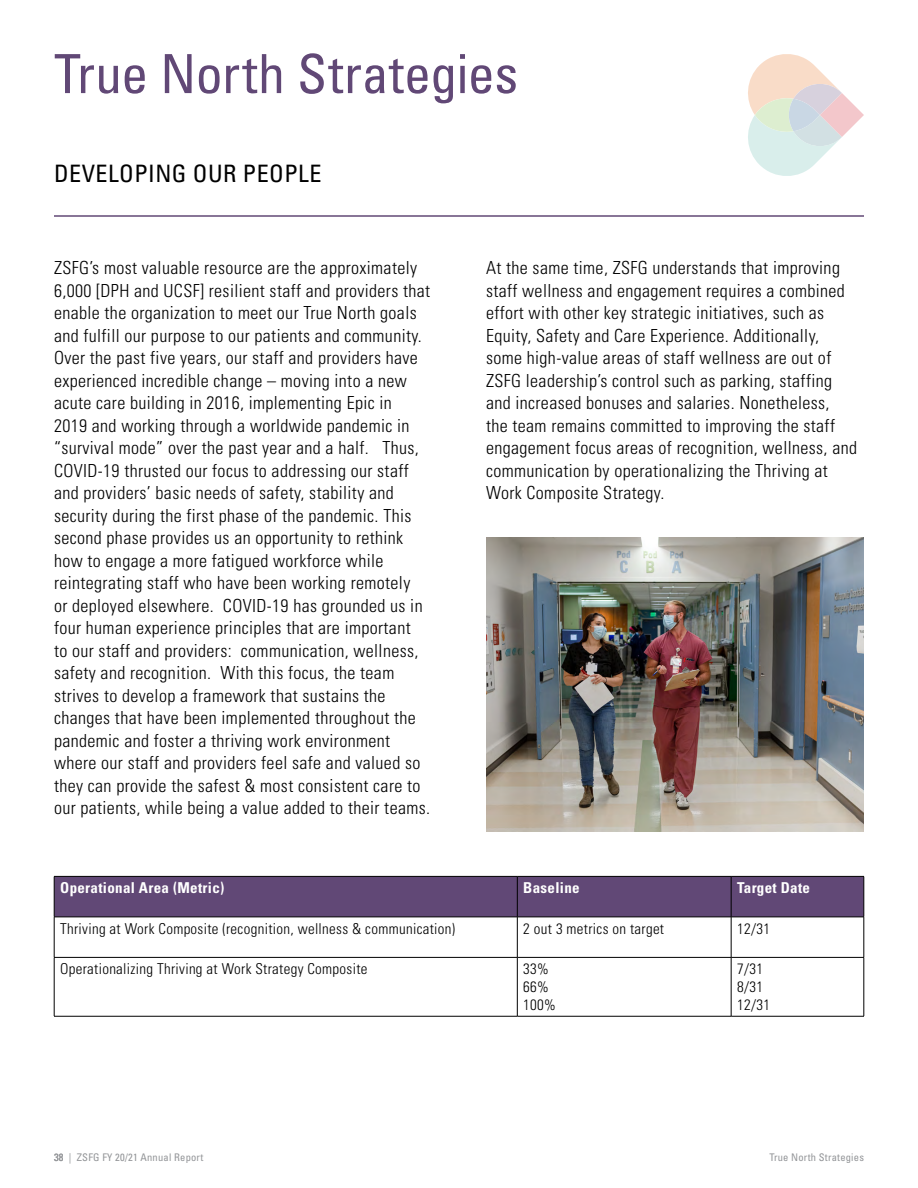
<style>
.page{position:relative;width:918px;height:1188px;background:#fff}
.page>*{position:absolute;margin:0;border:0;box-sizing:border-box;transform-origin:0 0}
.t1{font:condensed 54px "Univers LT Std";letter-spacing:-.005em;color:#614876}
.Subhead_in_TOC{font:condensed 24px "Univers LT Std";letter-spacing:.02em;color:#000}
.t2{font:300 condensed 18px/22.5px "Univers LT Std";letter-spacing:.02em;color:#000}
.table_text{font:300 condensed 15px/18px "Univers LT Std";letter-spacing:.02em;color:#000}
.table_header{font:700 condensed 15px "Univers LT Std";letter-spacing:.02em;color:#fff}
.t3{font:condensed 10.5px "Univers LT Std";letter-spacing:.02em;color:#939598}
</style>
<div class="page">
<hr style="left:54px;top:215px;width:810px;height:2px;background:#614876">
<svg style="left:748px;top:54px;width:116px;height:122px"></svg>
<img style="left:486px;top:538px;width:378px;height:294px">
<div style="left:55px;top:877px;width:809px;height:40px;background:#614876"></div>
<hr style="left:54px;top:876px;width:463px;height:1px;background:#000">
<hr style="left:54px;top:877px;width:1px;height:40px;background:#000">
<hr style="left:517px;top:876px;width:214px;height:1px;background:#000">
<hr style="left:517px;top:877px;width:1px;height:40px;background:#000">
<hr style="left:731px;top:876px;width:133px;height:1px;background:#000">
<hr style="left:731px;top:877px;width:1px;height:40px;background:#000">
<hr style="left:864px;top:877px;width:1px;height:40px;background:#000">
<hr style="left:54px;top:917px;width:463px;height:1px;background:#000">
<hr style="left:54px;top:917px;width:1px;height:40px;background:#000">
<hr style="left:517px;top:917px;width:214px;height:1px;background:#000">
<hr style="left:517px;top:917px;width:1px;height:40px;background:#000">
<hr style="left:731px;top:917px;width:133px;height:1px;background:#000">
<hr style="left:731px;top:917px;width:1px;height:40px;background:#000">
<hr style="left:864px;top:917px;width:1px;height:40px;background:#000">
<hr style="left:54px;top:957px;width:463px;height:1px;background:#000">
<hr style="left:54px;top:958px;width:1px;height:58px;background:#000">
<hr style="left:517px;top:957px;width:214px;height:1px;background:#000">
<hr style="left:517px;top:958px;width:1px;height:58px;background:#000">
<hr style="left:731px;top:957px;width:133px;height:1px;background:#000">
<hr style="left:731px;top:958px;width:1px;height:58px;background:#000">
<hr style="left:864px;top:958px;width:1px;height:58px;background:#000">
<hr style="left:54px;top:1016px;width:463px;height:1px;background:#000">
<hr style="left:517px;top:1016px;width:214px;height:1px;background:#000">
<hr style="left:731px;top:1016px;width:133px;height:1px;background:#000">
<h1 class="t1" style="left:54px;top:40px;width:466px">True North Strategies</h1>
<p class="Subhead_in_TOC" style="left:54px;top:158px;width:269px">DEVELOPING OUR PEOPLE</p>
<p class="t2" style="left:54px;top:257px;width:378px">ZSFG’s most valuable resource are the approximately 6,000 [DPH and UCSF] resilient staff and providers that enable the organization to meet our True North goals and fulfill our purpose to our patients and community.<br>Over the past five years, our staff and providers have experienced incredible change – moving into a new acute care building in 2016, implementing Epic in<br>2019 and working through a worldwide pandemic in “survival mode” over the past year and a half. Thus, COVID-19 thrusted our focus to addressing our staff and providers’ basic needs of safety, stability and security during the first phase of the pandemic. This second phase provides us an opportunity to rethink how to engage a more fatigued workforce while reintegrating staff who have been working remotely<br>or deployed elsewhere. COVID-19 has grounded us in four human experience principles that are important<br>to our staff and providers: communication, wellness, safety and recognition. With this focus, the team strives to develop a framework that sustains the changes that have been implemented throughout the pandemic and foster a thriving work environment where our staff and providers feel safe and valued so they can provide the safest &amp; most consistent care to our patients, while being a value added to their teams.</p>
<p class="t2" style="left:486px;top:257px;width:373px">At the same time, ZSFG understands that improving staff wellness and engagement requires a combined effort with other key strategic initiatives, such as Equity, Safety and Care Experience. Additionally, some high-value areas of staff wellness are out of ZSFG leadership’s control such as parking, staffing and increased bonuses and salaries. Nonetheless,<br>the team remains committed to improving the staff engagement focus areas of recognition, wellness, and communication by operationalizing the Thriving at Work Composite Strategy.</p>
<p class="table_header" style="left:60px;top:879px;width:166px">Operational Area (Metric)</p>
<p class="table_header" style="left:523px;top:879px;width:58px">Baseline</p>
<p class="table_header" style="left:737px;top:879px;width:74px">Target Date</p>
<p class="table_text" style="left:60px;top:919px;width:397px">Thriving at Work Composite (recognition, wellness &amp; communication)</p>
<p class="table_text" style="left:523px;top:919px;width:142px">2 out 3 metrics on target</p>
<p class="table_text" style="left:737px;top:919px;width:34px">12/31</p>
<p class="table_text" style="left:60px;top:960px;width:309px">Operationalizing Thriving at Work Strategy Composite</p>
<p class="table_text" style="left:523px;top:960px;width:34px">33%<br>66%<br>100%</p>
<p class="table_text" style="left:737px;top:960px;width:34px">7/31<br>8/31<br>12/31</p>
<p class="t3" style="left:69px;top:1151px;width:136px">| ZSFG FY 20/21 Annual Report</p>
<p class="t3" style="left:54px;top:1151px;width:11px">38</p>
<p class="t3" style="left:769px;top:1151px;width:96px">True North Strategies</p>
</div>
